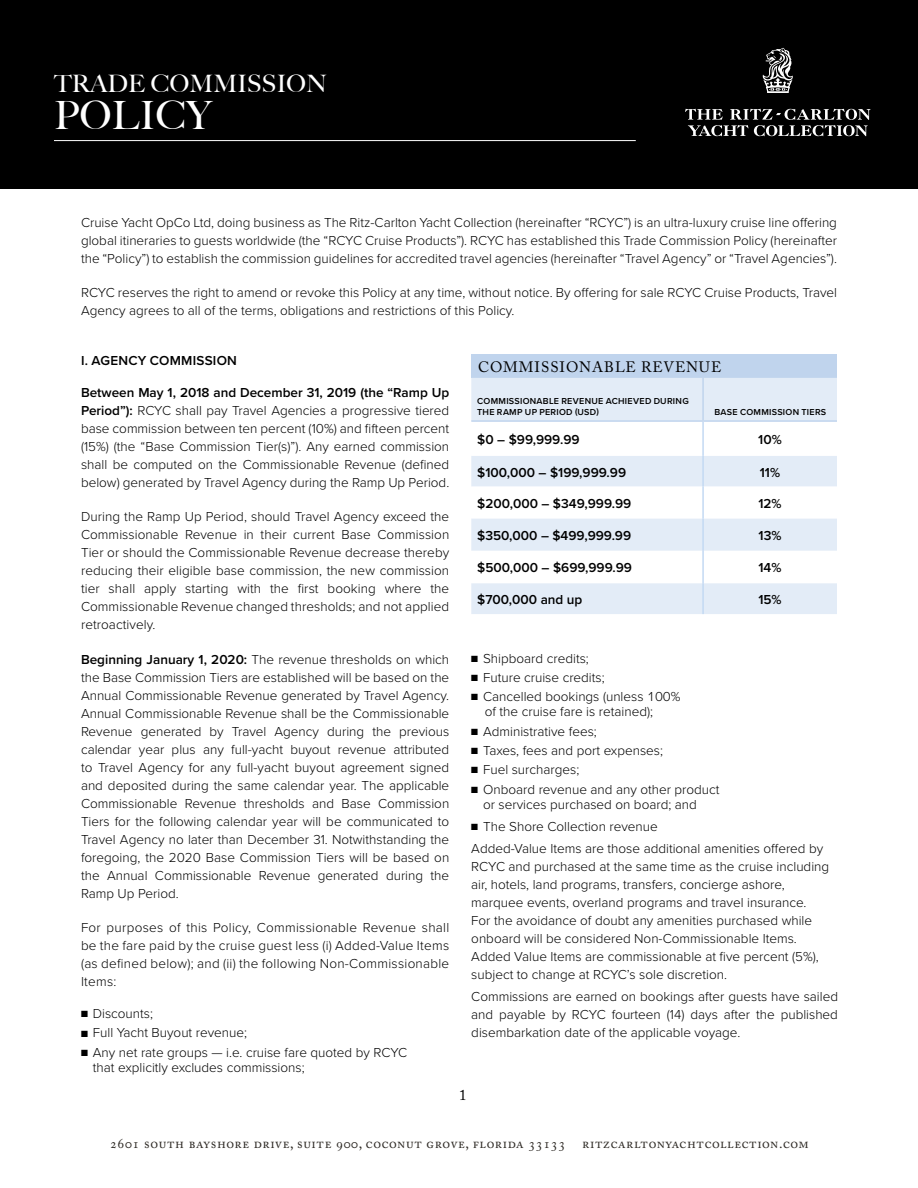
<style>
.page{position:relative;width:918px;height:1188px;background:#fff}
.page>*{position:absolute;margin:0;border:0;box-sizing:border-box;transform-origin:0 0}
.t1{font:500 39px "Big Caslon";letter-spacing:.01em;color:#fff}
.t2{font:500 24px "Big Caslon";letter-spacing:.01em;color:#fff}
.t3{font:15px "Adobe Caslon Pro";letter-spacing:.065em;color:#000}
.t4{font:13.8px "Adobe Caslon Pro";letter-spacing:.04em;color:#2e2a25}
.t5{font:300 13.5px/18px "Proxima Nova";color:#000;text-align:justify}
.t6{font:600 13.5px "Proxima Nova";color:#000}
.t7{font:600 9px/10.8px "Proxima Nova";letter-spacing:.03em;color:#000}
.s1{font-weight:600}
</style>
<div class="page">
<div style="left:0;top:0;width:918px;height:189px;background:#000"></div>
<svg style="left:763px;top:48px;width:30px;height:45px"></svg>
<svg style="left:685px;top:109px;width:185px;height:27px"></svg>
<hr style="left:54px;top:140px;width:582px;height:1px;background:#fff">
<div style="left:471px;top:355px;width:366px;height:23px;background:#c0d4ed"></div>
<div style="left:471px;top:378px;width:366px;height:236px;background:#e3ecf7"></div>
<svg style="left:471px;top:422px;width:366px;height:161px"></svg>
<hr style="left:702px;top:422px;width:2px;height:34px;background:#c3d9f3">
<hr style="left:702px;top:456px;width:2px;height:31px;background:#c3d9f3">
<hr style="left:702px;top:487px;width:2px;height:31px;background:#c3d9f3">
<hr style="left:702px;top:551px;width:2px;height:32px;background:#c3d9f3">
<hr style="left:702px;top:518px;width:2px;height:33px;background:#c3d9f3">
<hr style="left:702px;top:583px;width:2px;height:31px;background:#c3d9f3">
<hr style="left:702px;top:378px;width:2px;height:42px;background:#c0d4ed">
<hr style="left:471px;top:420px;width:232px;height:2px;background:#c0d4ed">
<hr style="left:703px;top:420px;width:134px;height:2px;background:#c0d4ed">
<h2 class="t2" style="left:54px;top:69px;width:275px">TRADE COMMISSION</h2>
<h1 class="t1" style="left:54px;top:93px;width:159px">POLICY</h1>
<p class="t5" style="left:81px;top:212px;width:758px">Cruise Yacht OpCo Ltd, doing business as The Ritz-Carlton Yacht Collection (hereinafter “RCYC”) is an ultra-luxury cruise line offering global itineraries to guests worldwide (the “RCYC Cruise Products”). RCYC has established this Trade Commission Policy (hereinafter the “Policy”) to establish the commission guidelines for accredited travel agencies (hereinafter “Travel Agency” or “Travel Agencies”).</p>
<p class="t5" style="left:81px;top:283px;width:758px">RCYC reserves the right to amend or revoke this Policy at any time, without notice. By offering for sale RCYC Cruise Products, Travel<br>Agency agrees to all of the terms, obligations and restrictions of this Policy.</p>
<p class="t6" style="left:81px;top:351px;width:157px">I. AGENCY COMMISSION</p>
<p class="t5" style="left:81px;top:383px;width:370px"><span class="s1">Between May 1, 2018 and December 31, 2019 (the “Ramp Up Period”):</span> RCYC shall pay Travel Agencies a progressive tiered base commission between ten percent (10%) and fifteen percent (15%) (the “Base Commission Tier(s)”). Any earned commission shall be computed on the Commissionable Revenue (defined below) generated by Travel Agency during the Ramp Up Period.</p>
<p class="t5" style="left:81px;top:507px;width:370px">During the Ramp Up Period, should Travel Agency exceed the Commissionable Revenue in their current Base Commission Tier or should the Commissionable Revenue decrease thereby reducing their eligible base commission, the new commission tier shall apply starting with the first booking where the Commissionable Revenue changed thresholds; and not applied retroactively.</p>
<p class="t5" style="left:81px;top:650px;width:370px"><span class="s1">Beginning January 1, 2020:</span> The revenue thresholds on which the Base Commission Tiers are established will be based on the Annual Commissionable Revenue generated by Travel Agency.<br>Annual Commissionable Revenue shall be the Commissionable Revenue generated by Travel Agency during the previous calendar year plus any full-yacht buyout revenue attributed to Travel Agency for any full-yacht buyout agreement signed and deposited during the same calendar year. The applicable Commissionable Revenue thresholds and Base Commission Tiers for the following calendar year will be communicated to Travel Agency no later than December 31. Notwithstanding the foregoing, the 2020 Base Commission Tiers will be based on the Annual Commissionable Revenue generated during the Ramp Up Period.</p>
<p class="t5" style="left:81px;top:918px;width:370px">For purposes of this Policy, Commissionable Revenue shall be the fare paid by the cruise guest less (i) Added-Value Items (as defined below); and (ii) the following Non-Commissionable Items:</p>
<p class="t5" style="left:81px;top:1004px;width:74px">■ Discounts;</p>
<p class="t5" style="left:81px;top:1023px;width:168px">■ Full Yacht Buyout revenue;</p>
<p class="t5" style="left:93px;top:1044px;width:316px;line-height:15px;text-indent:-12px">■ Any net rate groups — i.e. cruise fare quoted by RCYC that explicitly excludes commissions;</p>
<p class="t3" style="left:478px;top:358px;width:245px">COMMISSIONABLE REVENUE</p>
<p class="t7" style="left:477px;top:396px;width:213px">COMMISSIONABLE REVENUE ACHIEVED DURING<br>THE RAMP UP PERIOD (USD)</p>
<p class="t7" style="left:715px;top:406px;width:113px">BASE COMMISSION TIERS</p>
<p class="t6" style="left:477px;top:429px;width:104px">$0 – $99,999.99</p>
<p class="t6" style="left:758px;top:429px;width:25px">10%</p>
<p class="t6" style="left:477px;top:462px;width:150px">$100,000 – $199,999.99</p>
<p class="t6" style="left:760px;top:462px;width:22px">11%</p>
<p class="t6" style="left:477px;top:493px;width:156px">$200,000 – $349,999.99</p>
<p class="t6" style="left:758px;top:493px;width:25px">12%</p>
<p class="t6" style="left:477px;top:525px;width:155px">$350,000 – $499,999.99</p>
<p class="t6" style="left:759px;top:525px;width:24px">13%</p>
<p class="t6" style="left:477px;top:558px;width:156px">$500,000 – $699,999.99</p>
<p class="t6" style="left:759px;top:558px;width:25px">14%</p>
<p class="t6" style="left:477px;top:589px;width:107px">$700,000 and up</p>
<p class="t6" style="left:758px;top:589px;width:25px">15%</p>
<p class="t5" style="left:471px;top:648px;width:119px">■ Shipboard credits;</p>
<p class="t5" style="left:471px;top:668px;width:135px">■ Future cruise credits;</p>
<p class="t5" style="left:485px;top:689px;width:197px;line-height:15px;text-indent:-13px">■ Cancelled bookings (unless 100% of the cruise fare is retained);</p>
<p class="t5" style="left:471px;top:721px;width:127px">■ Administrative fees;</p>
<p class="t5" style="left:471px;top:741px;width:193px">■ Taxes, fees and port expenses;</p>
<p class="t5" style="left:471px;top:760px;width:110px">■ Fuel surcharges;</p>
<p class="t5" style="left:483px;top:781px;width:238px;line-height:15px;text-indent:-12px">■ Onboard revenue and any other product or services purchased on board; and</p>
<p class="t5" style="left:471px;top:814px;width:354px;line-height:22.4px">■ The Shore Collection revenue<br>Added-Value Items are those additional amenities offered by</p>
<p class="t5" style="left:471px;top:857px;width:359px;text-align:left">RCYC and purchased at the same time as the cruise including air, hotels, land programs, transfers, concierge ashore, marquee events, overland programs and travel insurance.<br>For the avoidance of doubt any amenities purchased while onboard will be considered Non-Commissionable Items.<br>Added Value Items are commissionable at five percent (5%), subject to change at RCYC’s sole discretion.</p>
<p class="t5" style="left:471px;top:987px;width:368px">Commissions are earned on bookings after guests have sailed and payable by RCYC fourteen (14) days after the published disembarkation date of the applicable voyage.</p>
<p class="t3" style="left:459px;top:1086px;width:9px">1</p>
<p class="t4" style="left:110px;top:1135px;width:700px">2601 south bayshore drive, suite 900, coconut grove, florida 33133 ritzcarltonyachtcollection.com</p>
</div>
